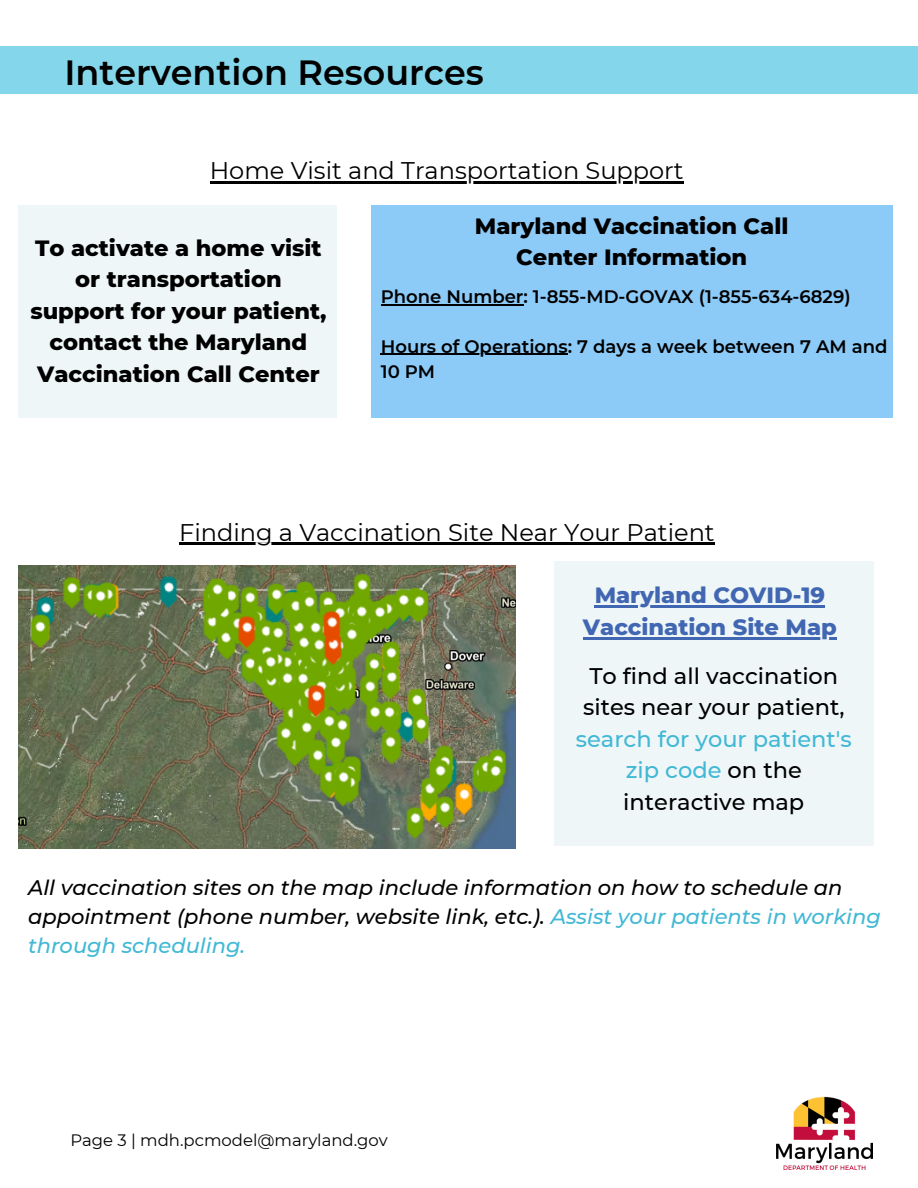
<style>
.page{position:relative;width:918px;height:1188px;background:#fff}
.page>*{position:absolute;margin:0;border:0;box-sizing:border-box;transform-origin:0 0}
.t1{font:600 34.95px "Montserrat";color:#000}
.t2{font:24px "Montserrat";color:#000}
.t3{font:800 22.5px/31.5px "Montserrat";color:#000;text-align:center}
.t4{font:500 22.5px/31.5px "Montserrat";color:#000;text-align:center}
.t5{font:800 22.5px/31.5px "Montserrat";color:#4267b2;text-align:center}
.t6{font:italic 500 21px/29.2px "Montserrat";color:#000}
.t7{font:600 18px/24.8px "Montserrat";color:#000}
.t8{font:16.5px "Montserrat";color:#000}
.s1{color:#41b8d5}
</style>
<div class="page">
<img style="left:776px;top:1096px;width:97px;height:73px">
<div style="left:0;top:46px;width:918px;height:48px;background:#84d7eb"></div>
<hr style="left:210px;top:181px;width:474px;height:2px;background:#000">
<div style="left:18px;top:205px;width:319px;height:213px;background:#eef6f8"></div>
<div style="left:371px;top:205px;width:521px;height:213px;background:#8ccaf7"></div>
<hr style="left:381px;top:304px;width:142px;height:2px;background:#000">
<hr style="left:381px;top:354px;width:187px;height:1px;background:#000">
<img style="left:18px;top:565px;width:498px;height:284px">
<hr style="left:179px;top:543px;width:536px;height:2px;background:#000">
<div style="left:554px;top:561px;width:320px;height:284px;background:#eef6f8"></div>
<hr style="left:595px;top:606px;width:230px;height:2px;background:#4267b2">
<hr style="left:583px;top:637px;width:254px;height:2px;background:#4267b2">
<p class="t1" style="left:64px;top:51px;width:421px">Intervention Resources</p>
<p class="t2" style="left:210px;top:156px;width:475px">Home Visit and Transportation Support</p>
<p class="t3" style="left:30px;top:232px;width:298px">To activate a home visit or transportation support for your patient, contact the Maryland<br>Vaccination Call Center</p>
<p class="t3" style="left:475px;top:210px;width:315px">Maryland Vaccination Call<br>Center Information</p>
<p class="t7" style="left:381px;top:284px;width:471px">Phone Number: 1-855-MD-GOVAX (1-855-634-6829)</p>
<p class="t7" style="left:381px;top:334px;width:508px">Hours of Operations: 7 days a week between 7 AM and<br>10 PM</p>
<p class="t2" style="left:179px;top:517px;width:537px">Finding a Vaccination Site Near Your Patient</p>
<p class="t5" style="left:583px;top:580px;width:255px">Maryland COVID-19<br>Vaccination Site Map</p>
<p class="t4" style="left:576px;top:660px;width:278px">To find all vaccination sites near your patient, <span class="s1">search for your patient's zip code</span> on the interactive map</p>
<p class="t6" style="left:28px;top:873px;width:854px">All vaccination sites on the map include information on how to schedule an appointment (phone number, website link, etc.). <span class="s1">Assist your patients in working through scheduling.</span></p>
<p class="t8" style="left:70px;top:1130px;width:319px">Page 3 | mdh.pcmodel@maryland.gov</p>
</div>
